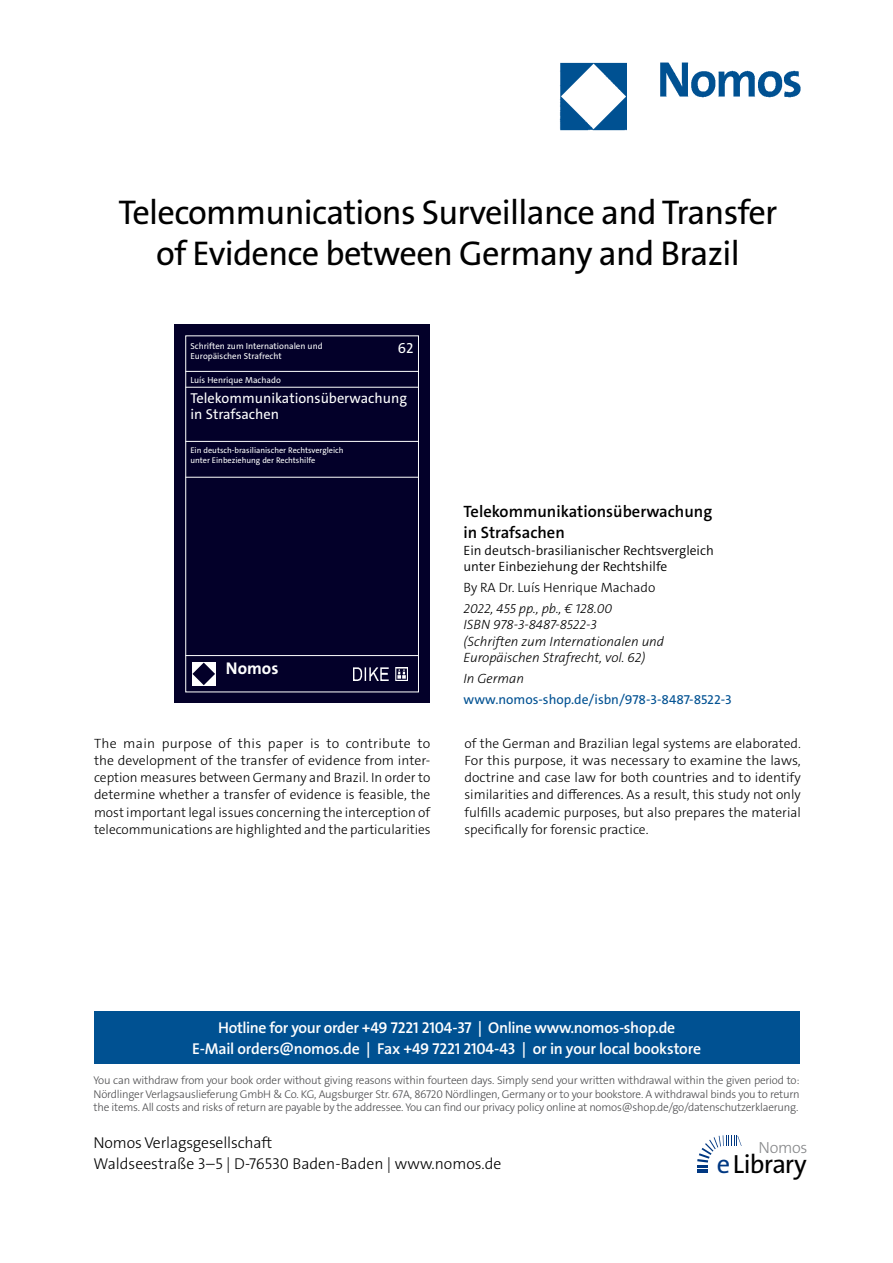
<style>
.page{position:relative;width:893px;height:1263px;background:#fff}
.page>*{position:absolute;margin:0;border:0;box-sizing:border-box;transform-origin:0 0}
._000_Headline{font:34.5px/41.4px "The Sans Os F";letter-spacing:-.02em;color:#000;text-align:center}
.t1{font:26.4px "The Sans Os F";letter-spacing:-.03em;color:#000}
.t2{font:700 17.1px "The Sans C5";color:#fff}
._001_Buchtitel{font:600 16.5px/21px "The Sans C5";color:#000}
.t3{font:300 16.2px "The Sans Os F";letter-spacing:-.02em;color:#87888a}
.t4{font:600 15.75px/21px "The Sans Os F";letter-spacing:-.02em;color:#fff;text-align:center}
.t5{font:300 15.75px/21px "The Sans Os F";color:#000}
.t6{font:14.7px "The Sans C5";color:#fff}
.t7{font:14.4px/15.6px "The Sans C5";color:#fff}
._005_Fließtext{font:300 13.5px/17.2px "The Sans C5";color:#000;text-align:justify}
._004_Bibilo{font:italic 300 13.5px/16.5px "The Sans C5";color:#000}
._002_Untertitel{font:300 13.5px/16.5px "The Sans C5";color:#000}
.www_link{font:13.5px "The Sans C5";color:#005192}
._003_Autor{font:300 13.5px "The Sans C5";color:#000}
.t8{font:300 11.25px/13.5px "The Sans Os F";letter-spacing:-.02em;color:#4b4b4d;text-align:justify}
.t9{font:8.85px/10.6px "The Sans C5";color:#fff}
.t10{font:8.25px/10.6px "The Sans C5";color:#fff}
.s1{color:#003882}
</style>
<div class="page">
<div style="left:94px;top:1011px;width:705px;height:52px;background:#005192"></div>
<svg style="left:697px;top:1135px;width:45px;height:38px"></svg>
<img style="left:559px;top:62px;width:242px;height:69px">
<div style="left:175px;top:325px;width:255px;height:378px;background:#030029"></div>
<div style="left:185px;top:336px;width:234px;height:356px;border:1px solid #fff"></div>
<hr style="left:185px;top:371px;width:234px;height:1px;background:#fff">
<hr style="left:185px;top:441px;width:234px;height:1px;background:#fff">
<hr style="left:185px;top:477px;width:234px;height:1px;background:#fff">
<hr style="left:185px;top:655px;width:234px;height:1px;background:#fff">
<div style="left:192px;top:662px;width:23px;height:23px;background:#fff"></div>
<svg style="left:192px;top:663px;width:23px;height:22px"></svg>
<hr style="left:185px;top:387px;width:234px;height:1px;background:#fff">
<img style="left:353px;top:667px;width:54px;height:13px">
<p class="_000_Headline" style="left:118px;top:192px;width:661px">Telecommunications Surveillance and Transfer of Evidence between Germany and Brazil</p>
<p class="t9" style="left:190px;top:340px;width:134px">Schriften zum Internationalen und<br>Europäischen Strafrecht</p>
<p class="t6" style="left:398px;top:339px;width:17px">62</p>
<p class="t9" style="left:190px;top:375px;width:92px">Luís Henrique Machado</p>
<p class="t7" style="left:190px;top:390px;width:218px">Telekommunikationsüberwachung in Strafsachen</p>
<p class="t10" style="left:190px;top:445px;width:155px">Ein deutsch-brasilianischer Rechtsvergleich unter Einbeziehung der Rechtshilfe</p>
<p class="t2" style="left:226px;top:657px;width:54px">Nomos</p>
<p class="_001_Buchtitel" style="left:463px;top:501px;width:250px">Telekommunikationsüberwachung in Strafsachen</p>
<p class="_002_Untertitel" style="left:463px;top:542px;width:252px">Ein deutsch-brasilianischer Rechtsvergleich unter Einbeziehung der Rechtshilfe</p>
<p class="_003_Autor" style="left:463px;top:579px;width:193px">By RA Dr. Luís Henrique Machado</p>
<p class="_004_Bibilo" style="left:463px;top:600px;width:202px">2022, 455 pp., pb., € 128.00<br>ISBN 978-3-8487-8522-3<br>(Schriften zum Internationalen und<br>Europäischen Strafrecht, vol. 62)</p>
<p class="_004_Bibilo" style="left:463px;top:670px;width:62px">In German</p>
<p class="www_link" style="left:463px;top:690px;width:270px">www.nomos-shop.de/isbn/978-3-8487-8522-3</p>
<p class="_005_Fließtext" style="left:94px;top:734px;width:338px">The main purpose of this paper is to contribute to the development of the transfer of evidence from inter&shy;ception measures between Germany and Brazil. In order to determine whether a transfer of evidence is feasible, the most important legal issues concerning the interception of telecommunications are highlighted and the particularities</p>
<p class="_005_Fließtext" style="left:464px;top:734px;width:338px">of the German and Brazilian legal systems are elaborated.<br>For this purpose, it was necessary to examine the laws, doctrine and case law for both countries and to identify similarities and differences. As a result, this study not only fulfills academic purposes, but also prepares the material specifically for forensic practice.</p>
<p class="t4" style="left:192px;top:1017px;width:510px">Hotline for your order +49 7221 2104-37 | Online www.nomos-shop.de<br>E-Mail orders@nomos.de | Fax +49 7221 2104-43 | or in your local bookstore</p>
<p class="t8" style="left:94px;top:1074px;width:708px">You can withdraw from your book order without giving reasons within fourteen days. Simply send your written withdrawal within the given period to:<br>Nördlinger Verlagsauslieferung GmbH &amp; Co. KG, Augsburger Str. 67A, 86720 Nördlingen, Germany or to your bookstore. A withdrawal binds you to return the items. All costs and risks of return are payable by the addressee. You can find our privacy policy online at nomos@shop.de/go/datenschutzerklaerung.</p>
<p class="t5" style="left:94px;top:1133px;width:409px">Nomos Verlagsgesellschaft<br>Waldseestraße 3–5 | D-76530 Baden-Baden | www.nomos.de</p>
<p class="t3" style="left:758px;top:1137px;width:51px">Nomos</p>
<h2 class="t1" style="left:717px;top:1147px;width:91px"><span class="s1">e</span>Library</h2>
</div>
